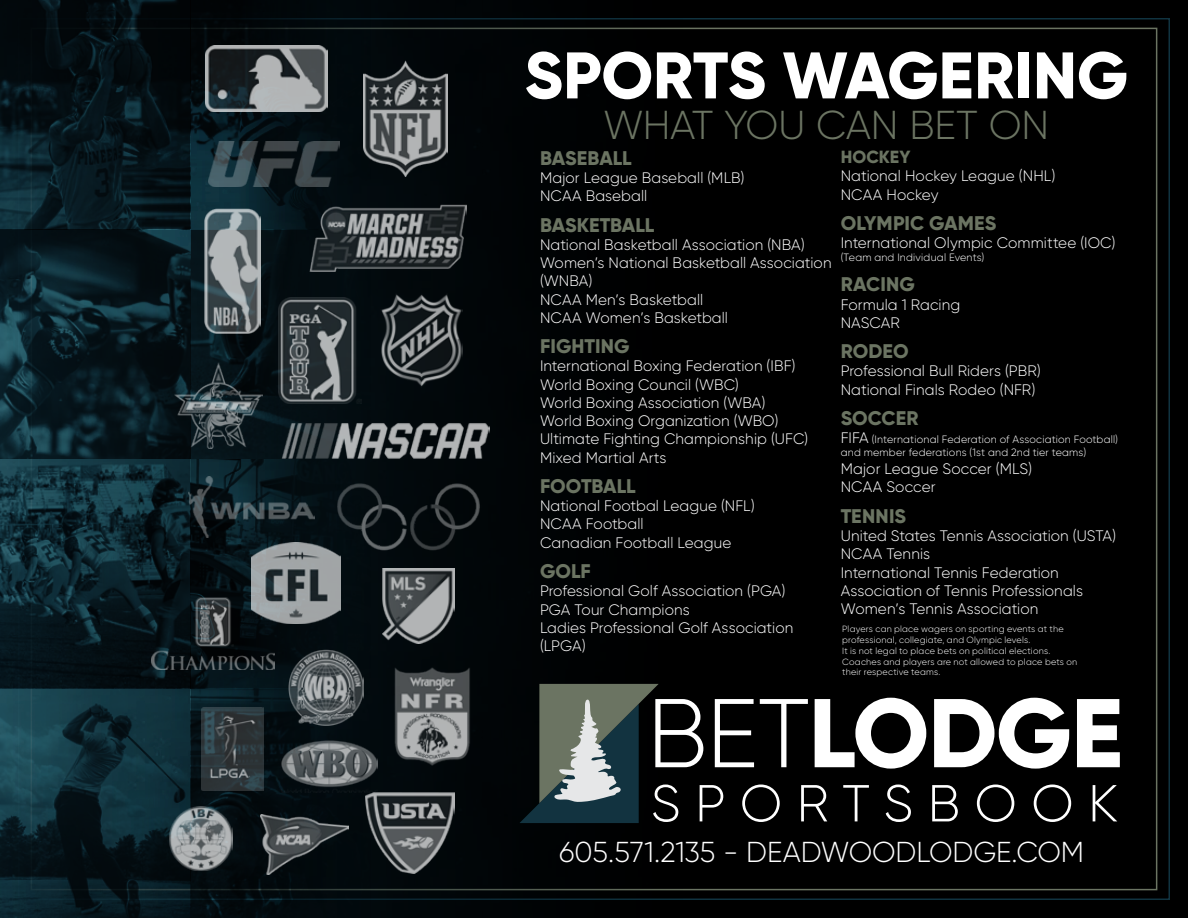
<style>
.page{position:relative;width:1188px;height:918px;background:#000}
.page>*{position:absolute;margin:0;border:0;box-sizing:border-box;transform-origin:0 0}
.t1{font:800 65.7px "Gilroy";letter-spacing:-.005em;color:#fff}
.t2{font:300 40.35px "Gilroy";letter-spacing:-.01em;color:#6b7462}
.t3{font:300 28.8px "Gilroy";letter-spacing:-.005em;color:#fff}
.t4{font:800 19.8px "Gilroy";color:#6b7462}
.t5{font:800 17.55px "Gilroy";color:#6b7462}
.t6{font:300 15.15px/18.3px "Gilroy";letter-spacing:.005em;color:#fff}
.t7{font:300 10.65px/12.8px "Gilroy";letter-spacing:.02em;color:#fff}
.t8{font:300 9px/10.8px "Gilroy";letter-spacing:.025em;color:#fff}
.s1{font-size:15.15px}
</style>
<div class="page">
<img style="left:382px;top:18px;width:300px;height:900px">
<img style="left:0;top:0;width:382px;height:918px">
<img style="left:380px;top:292px;width:83px;height:95px">
<img style="left:252px;top:543px;width:88px;height:81px">
<img style="left:169px;top:807px;width:63px;height:63px">
<img style="left:336px;top:483px;width:146px;height:68px">
<img style="left:201px;top:707px;width:62px;height:84px">
<img style="left:383px;top:568px;width:71px;height:76px">
<img style="left:206px;top:46px;width:122px;height:66px">
<img style="left:309px;top:204px;width:157px;height:67px">
<img style="left:282px;top:422px;width:208px;height:36px">
<img style="left:260px;top:814px;width:89px;height:61px">
<img style="left:388px;top:664px;width:88px;height:103px">
<img style="left:204px;top:209px;width:56px;height:124px">
<img style="left:363px;top:61px;width:85px;height:115px">
<img style="left:174px;top:362px;width:88px;height:86px">
<img style="left:151px;top:597px;width:123px;height:72px">
<img style="left:278px;top:297px;width:84px;height:107px">
<img style="left:208px;top:141px;width:132px;height:46px">
<img style="left:365px;top:793px;width:89px;height:81px">
<img style="left:288px;top:650px;width:76px;height:76px">
<img style="left:188px;top:477px;width:127px;height:61px">
<img style="left:282px;top:741px;width:96px;height:52px">
<svg style="left:934px;top:698px;width:135px;height:71px"></svg>
<svg style="left:1077px;top:699px;width:43px;height:68px"></svg>
<svg style="left:932px;top:785px;width:26px;height:36px"></svg>
<svg style="left:977px;top:785px;width:37px;height:37px"></svg>
<svg style="left:1034px;top:785px;width:37px;height:37px"></svg>
<svg style="left:1093px;top:785px;width:24px;height:36px"></svg>
<svg style="left:519px;top:684px;width:407px;height:139px"></svg>
<h1 class="t1" style="left:524px;top:34px;width:605px">SPORTS WAGERING</h1>
<h2 class="t2" style="left:604px;top:101px;width:447px">WHAT YOU CAN BET ON</h2>
<h3 class="t4" style="left:540px;top:146px;width:93px">BASEBALL</h3>
<p class="t6" style="left:540px;top:169px;width:206px">Major League Baseball (MLB)<br>NCAA Baseball</p>
<h3 class="t4" style="left:540px;top:212px;width:116px">BASKETBALL</h3>
<p class="t6" style="left:540px;top:235px;width:293px">National Basketball Association (NBA)<br>Women’s National Basketball Association (WNBA)<br>NCAA Men’s Basketball<br>NCAA Women’s Basketball</p>
<h3 class="t4" style="left:540px;top:334px;width:91px">FIGHTING</h3>
<p class="t6" style="left:540px;top:357px;width:270px">International Boxing Federation (IBF)<br>World Boxing Council (WBC)<br>World Boxing Association (WBA)<br>World Boxing Organization (WBO)<br>Ultimate Fighting Championship (UFC)<br>Mixed Martial Arts</p>
<h3 class="t4" style="left:540px;top:474px;width:97px">FOOTBALL</h3>
<p class="t6" style="left:540px;top:497px;width:216px">National Footbal League (NFL)<br>NCAA Football<br>Canadian Football League</p>
<h3 class="t4" style="left:540px;top:559px;width:52px">GOLF</h3>
<p class="t6" style="left:540px;top:582px;width:255px">Professional Golf Association (PGA)<br>PGA Tour Champions<br>Ladies Professional Golf Association (LPGA)</p>
<p class="t5" style="left:841px;top:146px;width:71px">HOCKEY</p>
<p class="t6" style="left:841px;top:167px;width:216px">National Hockey League (NHL)<br>NCAA Hockey</p>
<h3 class="t4" style="left:841px;top:211px;width:157px">OLYMPIC GAMES</h3>
<p class="t6" style="left:841px;top:234px;width:276px">International Olympic Committee (IOC)</p>
<p class="t7" style="left:841px;top:251px;width:145px">(Team and Individual Events)</p>
<h3 class="t4" style="left:841px;top:272px;width:76px">RACING</h3>
<p class="t6" style="left:841px;top:295px;width:121px">Formula 1 Racing<br>NASCAR</p>
<h3 class="t4" style="left:841px;top:339px;width:69px">RODEO</h3>
<p class="t6" style="left:841px;top:362px;width:201px">Professional Bull Riders (PBR)<br>National Finals Rodeo (NFR)</p>
<h3 class="t4" style="left:841px;top:406px;width:80px">SOCCER</h3>
<p class="t7" style="left:841px;top:433px;width:279px"><span class="s1">FIFA</span> (International Federation of Association Football) and member federations (1st and 2nd tier teams)</p>
<p class="t6" style="left:841px;top:460px;width:193px">Major League Soccer (MLS)<br>NCAA Soccer</p>
<h3 class="t4" style="left:841px;top:503px;width:67px">TENNIS</h3>
<p class="t6" style="left:841px;top:526px;width:277px">United States Tennis Association (USTA)<br>NCAA Tennis<br>International Tennis Federation<br>Association of Tennis Professionals<br>Women’s Tennis Association</p>
<p class="t8" style="left:842px;top:624px;width:237px">Players can place wagers on sporting events at the professional, collegiate, and Olympic levels.<br>It is not legal to place bets on political elections.<br>Coaches and players are not allowed to place bets on their respective teams.</p>
<h3 class="t3" style="left:559px;top:834px;width:526px">605.571.2135 - DEADWOODLODGE.COM</h3>
</div>
